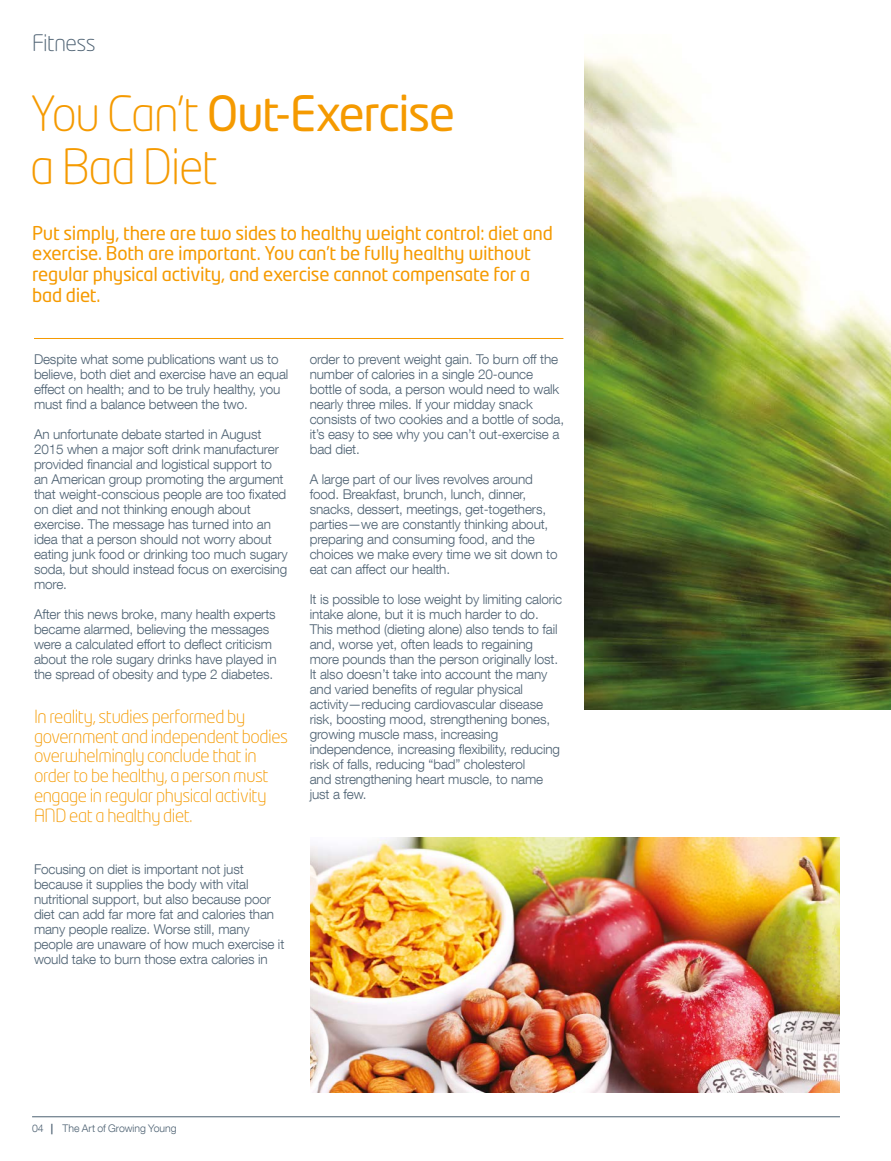
<style>
.page{position:relative;width:891px;height:1161px;background:#fff}
.page>*{position:absolute;margin:0;border:0;box-sizing:border-box;transform-origin:0 0}
.t1{font:300 48px/52.8px "Neo Tech Pro";letter-spacing:-.03em;color:#f59a00}
.t2{font:300 22.5px "Neo Tech Pro";letter-spacing:-.025em;color:#4d6172}
.t3{font:18.75px/20.7px "Neo Tech Pro";letter-spacing:-.015em;color:#f59a00}
.t4{font:300 18px/19.8px "Neo Tech Pro";letter-spacing:-.025em;color:#f59a00}
.t5{font:300 13.5px/15px "Helvetica Neue LT Com";letter-spacing:-.01em;color:#4d6172}
.t6{font:300 10.5px "Helvetica Neue LT Com";color:#4d6172}
.s1{font-weight:400}
.s2{font-weight:700}
</style>
<div class="page">
<img style="left:585px;top:57px;width:306px;height:652px">
<hr style="left:34px;top:338px;width:529px;height:1px;background:#f59a00">
<hr style="left:32px;top:1116px;width:808px;height:1px;background:#4d6172">
<img style="left:310px;top:838px;width:530px;height:255px">
<h2 class="t2" style="left:32px;top:30px;width:65px">Fitness</h2>
<h1 class="t1" style="left:30px;top:87px;width:426px">You Can’t <span class="s1">Out-Exercise </span>a Bad Diet</h1>
<h3 class="t3" style="left:32px;top:222px;width:522px">Put simply, there are two sides to healthy weight control: diet and exercise. Both are important. You can’t be fully healthy without regular physical activity, and exercise cannot compensate for a bad diet.</h3>
<p class="t5" style="left:34px;top:351px;width:256px">Despite what some publications want us to believe, both diet and exercise have an equal effect on health; and to be truly healthy, you must find a balance between the two.</p>
<p class="t5" style="left:34px;top:426px;width:255px">An unfortunate debate started in August 2015 when a major soft drink manufacturer provided financial and logistical support to an American group promoting the argument that weight-conscious people are too fixated on diet and not thinking enough about exercise. The message has turned into an idea that a person should not worry about eating junk food or drinking too much sugary soda, but should instead focus on exercising more.</p>
<p class="t5" style="left:34px;top:606px;width:244px">After this news broke, many health experts became alarmed, believing the messages were a calculated effort to deflect criticism about the role sugary drinks have played in the spread of obesity and type 2 diabetes.</p>
<h3 class="t4" style="left:34px;top:706px;width:256px">In reality, studies performed by government and independent bodies overwhelmingly conclude that in order to be healthy, a person must engage in regular physical activity<br>AND eat a healthy diet.</h3>
<p class="t5" style="left:34px;top:861px;width:252px">Focusing on diet is important not just because it supplies the body with vital nutritional support, but also because poor diet can add far more fat and calories than many people realize. Worse still, many people are unaware of how much exercise it would take to burn those extra calories in</p>
<p class="t5" style="left:310px;top:351px;width:256px">order to prevent weight gain. To burn off the number of calories in a single 20-ounce bottle of soda, a person would need to walk nearly three miles. If your midday snack consists of two cookies and a bottle of soda, it’s easy to see why you can’t out-exercise a bad diet.</p>
<p class="t5" style="left:310px;top:471px;width:249px">A large part of our lives revolves around food. Breakfast, brunch, lunch, dinner, snacks, dessert, meetings, get-togethers, parties—we are constantly thinking about, preparing and consuming food, and the choices we make every time we sit down to eat can affect our health.</p>
<p class="t5" style="left:310px;top:591px;width:254px">It is possible to lose weight by limiting caloric intake alone, but it is much harder to do.<br>This method (dieting alone) also tends to fail and, worse yet, often leads to regaining more pounds than the person originally lost.<br>It also doesn’t take into account the many and varied benefits of regular physical activity—reducing cardiovascular disease risk, boosting mood, strengthening bones, growing muscle mass, increasing independence, increasing flexibility, reducing risk of falls, reducing “bad” cholesterol<br>and strengthening heart muscle, to name just a few.</p>
<p class="t6" style="left:32px;top:1122px;width:13px">04</p>
<p class="t6" style="left:51px;top:1122px;width:127px"><span class="s2">|</span> The Art of Growing Young</p>
</div>
